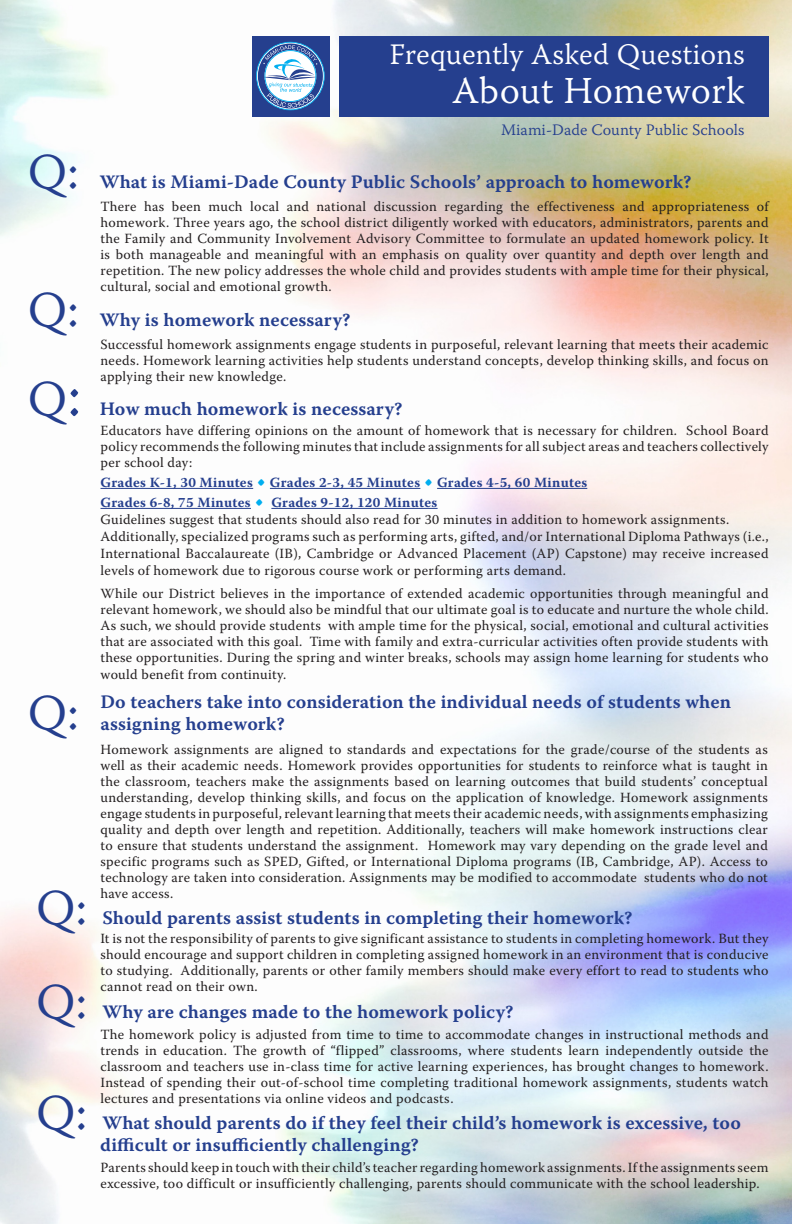
<style>
.page{position:relative;width:792px;height:1224px;background:#fff}
.page>*{position:absolute;margin:0;border:0;box-sizing:border-box;transform-origin:0 0}
.t1{font:50px "Warnock Pro Light Capt";color:#253f8e}
.t2{font:38.1px "Warnock Pro Light Capt";color:#fff}
.t3{font:29.7px "Warnock Pro Light Capt";color:#fff}
.t4{font:19px/22px "Warnock Pro Semibold Capt";color:#253f8e}
.t5{font:16px "Warnock Pro Light Capt";color:#253f8e}
.t6{font:14px/16px "Warnock Pro";letter-spacing:.02em;color:#231f20;text-align:justify}
.t7{font:700 14px "Warnock Pro";letter-spacing:.02em;color:#253f8e}
.s1{font-size:60px}
.s2{font-size:20px;color:#00aeef}
</style>
<div class="page">
<img style="left:148px;top:0;width:644px;height:1224px">
<div style="left:339px;top:36px;width:430px;height:81px;background:#253f8e"></div>
<div style="left:252px;top:36px;width:78px;height:81px;background:#253f8e"></div>
<svg style="left:256px;top:42px;width:69px;height:68px"></svg>
<hr style="left:100px;top:488px;width:153px;height:1px;background:#253f8e">
<hr style="left:270px;top:488px;width:150px;height:1px;background:#253f8e">
<hr style="left:437px;top:488px;width:150px;height:1px;background:#253f8e">
<hr style="left:100px;top:508px;width:151px;height:1px;background:#253f8e">
<hr style="left:271px;top:508px;width:167px;height:1px;background:#253f8e">
<p class="t1" style="left:28px;top:142px;width:53px">Q:</p>
<p class="t1" style="left:28px;top:280px;width:53px">Q:</p>
<p class="t1" style="left:28px;top:369px;width:55px">Q<span class="s1">:</span></p>
<p class="t1" style="left:28px;top:683px;width:53px">Q:</p>
<p class="t1" style="left:36px;top:877px;width:53px">Q:</p>
<p class="t1" style="left:36px;top:971px;width:53px">Q:</p>
<p class="t1" style="left:36px;top:1082px;width:53px">Q:</p>
<p class="t3" style="left:389px;top:36px;width:357px">Frequently Asked Questions</p>
<p class="t2" style="left:452px;top:67px;width:294px">About Homework</p>
<p class="t5" style="left:501px;top:120px;width:245px">Miami-Dade County Public Schools</p>
<p class="t4" style="left:100px;top:171px;width:593px">What is Miami-Dade County Public Schools’ approach to homework?</p>
<p class="t6" style="left:100px;top:198px;width:670px">There has been much local and national discussion regarding the effectiveness and appropriateness of homework. Three years ago, the school district diligently worked with educators, administrators, parents and the Family and Community Involvement Advisory Committee to formulate an updated homework policy. It is both manageable and meaningful with an emphasis on quality over quantity and depth over length and repetition. The new policy addresses the whole child and provides students with ample time for their physical, cultural, social and emotional growth.</p>
<p class="t4" style="left:100px;top:309px;width:252px">Why is homework necessary?</p>
<p class="t6" style="left:100px;top:337px;width:670px">Successful homework assignments engage students in purposeful, relevant learning that meets their academic needs. Homework learning activities help students understand concepts, develop thinking skills, and focus on applying their new knowledge.</p>
<p class="t6" style="left:100px;top:422px;width:670px">Educators have differing opinions on the amount of homework that is necessary for children. School Board policy recommends the following minutes that include assignments for all subject areas and teachers collectively per school day:</p>
<p class="t7" style="left:100px;top:474px;width:488px">Grades K-1, 30 Minutes <span class="s2">•</span> Grades 2-3, 45 Minutes <span class="s2">•</span> Grades 4-5, 60 Minutes</p>
<p class="t7" style="left:101px;top:494px;width:338px">Grades 6-8, 75 Minutes <span class="s2">•</span> Grades 9-12, 120 Minutes</p>
<p class="t6" style="left:101px;top:511px;width:630px">Guidelines suggest that students should also read for 30 minutes in addition to homework assignments.</p>
<p class="t6" style="left:101px;top:527px;width:670px;line-height:17px">Additionally, specialized programs such as performing arts, gifted, and/or International Diploma Pathways (i.e., International Baccalaureate (IB), Cambridge or Advanced Placement (AP) Capstone) may receive increased levels of homework due to rigorous course work or performing arts demand.</p>
<p class="t4" style="left:100px;top:398px;width:304px">How much homework is necessary?</p>
<p class="t6" style="left:100px;top:585px;width:670px">While our District believes in the importance of extended academic opportunities through meaningful and relevant homework, we should also be mindful that our ultimate goal is to educate and nurture the whole child.<br>As such, we should provide students with ample time for the physical, social, emotional and cultural activities that are associated with this goal. Time with family and extra-curricular activities often provide students with these opportunities. During the spring and winter breaks, schools may assign home learning for students who would benefit from continuity.</p>
<p class="t4" style="left:100px;top:690px;width:632px">Do teachers take into consideration the individual needs of students when</p>
<p class="t4" style="left:100px;top:712px;width:186px">assigning homework?</p>
<p class="t6" style="left:100px;top:741px;width:669px">Homework assignments are aligned to standards and expectations for the grade/course of the students as well as their academic needs. Homework provides opportunities for students to reinforce what is taught in the classroom, teachers make the assignments based on learning outcomes that build students’ conceptual understanding, develop thinking skills, and focus on the application of knowledge. Homework assignments engage students in purposeful, relevant learning that meets their academic needs, with assignments emphasizing quality and depth over length and repetition. Additionally, teachers will make homework instructions clear to ensure that students understand the assignment. Homework may vary depending on the grade level and specific programs such as SPED, Gifted, or International Diploma programs (IB, Cambridge, AP). Access to technology are taken into consideration. Assignments may be modified to accommodate students who do not have access.</p>
<p class="t6" style="left:100px;top:930px;width:670px">It is not the responsibility of parents to give significant assistance to students in completing homework. But they should encourage and support children in completing assigned homework in an environment that is conducive to studying. Additionally, parents or other family members should make every effort to read to students who cannot read on their own.</p>
<p class="t6" style="left:100px;top:1026px;width:670px">The homework policy is adjusted from time to time to accommodate changes in instructional methods and trends in education. The growth of “flipped” classrooms, where students learn independently outside the classroom and teachers use in-class time for active learning experiences, has brought changes to homework.<br>Instead of spending their out-of-school time completing traditional homework assignments, students watch lectures and presentations via online videos and podcasts.</p>
<p class="t4" style="left:102px;top:906px;width:532px">Should parents assist students in completing their homework?</p>
<p class="t4" style="left:102px;top:1000px;width:413px">Why are changes made to the homework policy?</p>
<p class="t4" style="left:100px;top:1111px;width:642px">What should parents do if they feel their child’s homework is excessive, too difficult or insufficiently challenging?</p>
<p class="t6" style="left:100px;top:1159px;width:670px">Parents should keep in touch with their child’s teacher regarding homework assignments. If the assignments seem excessive, too difficult or insufficiently challenging, parents should communicate with the school leadership.</p>
</div>
